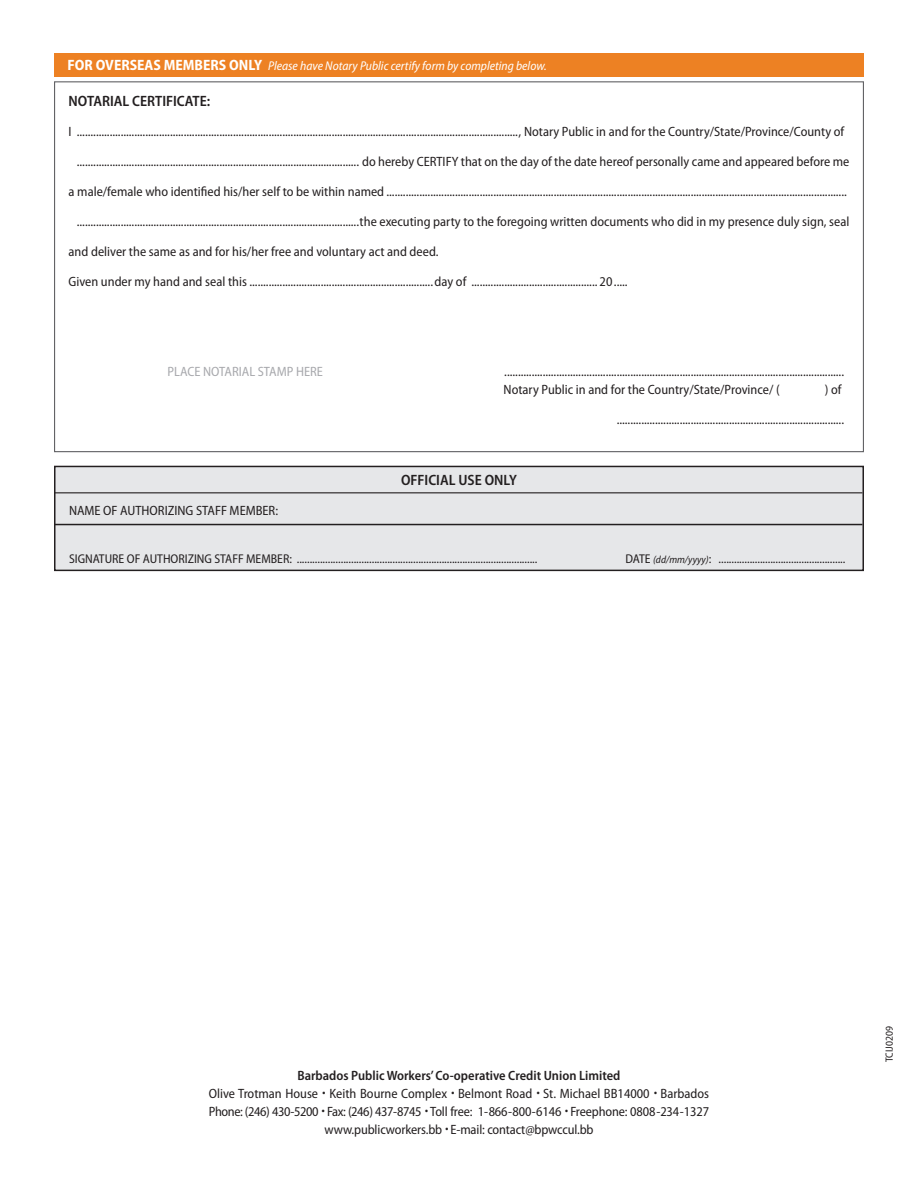
<style>
.page{position:relative;width:918px;height:1188px;background:#fff}
.page>*{position:absolute;margin:0;border:0;box-sizing:border-box;transform-origin:0 0}
.t1{font:600 semi-condensed 15px "Myriad Pro";color:#231f20}
.t2{font:semi-condensed 13.5px/18px "Myriad Pro";color:#231f20}
.t3{font:semi-condensed 13.5px "Myriad Pro";color:#a8a9ad}
.t4{font:semi-condensed 12.75px "Myriad Pro";color:#231f20}
.t5{font:italic semi-condensed 12.75px "Myriad Pro";color:#fff}
.t6{font:semi-condensed 10.5px "Myriad Pro";color:#231f20}
.s1{font-weight:700;font-style:normal;font-size:15px}
.s2{font-style:italic;font-size:10.5px}
.s3{font-weight:600}
.s4{font-size:21px}
</style>
<div class="page">
<div style="left:54px;top:53px;width:810px;height:24px;background:#ed8123"></div>
<div style="left:55px;top:466px;width:808px;height:104px;background:#e6e7e9"></div>
<div style="left:54px;top:466px;width:810px;height:105px;border:2px solid #231f20"></div>
<hr style="left:55px;top:524px;width:808px;height:1px;background:#231f20">
<hr style="left:55px;top:492px;width:808px;height:1px;background:#231f20">
<p class="t5" style="left:68px;top:59px;width:481px"><span class="s1">FOR OVERSEAS MEMBERS ONLY</span> Please have Notary Public certify form by completing below.</p>
<p class="t1" style="left:69px;top:92px;width:143px">NOTARIAL CERTIFICATE:</p>
<p class="t2" style="left:69px;top:122px;width:777px">I ................................................................................................................................................................., Notary Public in and for the Country/State/Province/County of</p>
<p class="t2" style="left:77px;top:152px;width:774px">....................................................................................................... do hereby CERTIFY that on the day of the date hereof personally came and appeared before me</p>
<p class="t2" style="left:69px;top:182px;width:780px">a male/female who identified his/her self to be within named ........................................................................................................................................................................</p>
<p class="t2" style="left:77px;top:212px;width:774px">.......................................................................................................the executing party to the foregoing written documents who did in my presence duly sign, seal</p>
<p class="t2" style="left:69px;top:242px;width:371px">and deliver the same as and for his/her free and voluntary act and deed.</p>
<p class="t2" style="left:69px;top:272px;width:561px">Given under my hand and seal this ...................................................................day of .............................................. 20.....</p>
<p class="t3" style="left:168px;top:364px;width:157px">PLACE NOTARIAL STAMP HERE</p>
<p class="t2" style="left:504px;top:362px;width:342px">............................................................................................................................<br>Notary Public in and for the Country/State/Province/ (</p>
<p class="t2" style="left:825px;top:380px;width:18px">) of</p>
<p class="t2" style="left:617px;top:410px;width:229px">...................................................................................</p>
<p class="t1" style="left:401px;top:472px;width:117px">OFFICIAL USE ONLY</p>
<p class="t2" style="left:69px;top:502px;width:211px">NAME OF AUTHORIZING STAFF MEMBER:</p>
<p class="t4" style="left:69px;top:552px;width:470px">SIGNATURE OF AUTHORIZING STAFF MEMBER: .............................................................................................</p>
<p class="t4" style="left:626px;top:552px;width:221px">DATE <span class="s2">(dd/mm/yyyy)</span>: .................................................</p>
<p class="t2" style="left:209px;top:1067px;width:502px;text-align:center"><span class="s3">Barbados Public Workers’ Co-operative Credit Union Limited<br></span>Olive Trotman House <span class="s4">·</span> Keith Bourne Complex <span class="s4">·</span> Belmont Road <span class="s4">·</span> St. Michael BB14000 <span class="s4">·</span> Barbados Phone: (246) 430-5200 <span class="s4">·</span> Fax: (246) 437-8745 <span class="s4">·</span> Toll free: 1-866-800-6146 <span class="s4">·</span> Freephone: 0808-234-1327 www.publicworkers.bb <span class="s4">·</span>E-mail: contact@bpwccul.bb</p>
<p class="t6" style="left:884px;top:1062px;width:37px;rotate:-90deg">TCIJ0209</p>
</div>
